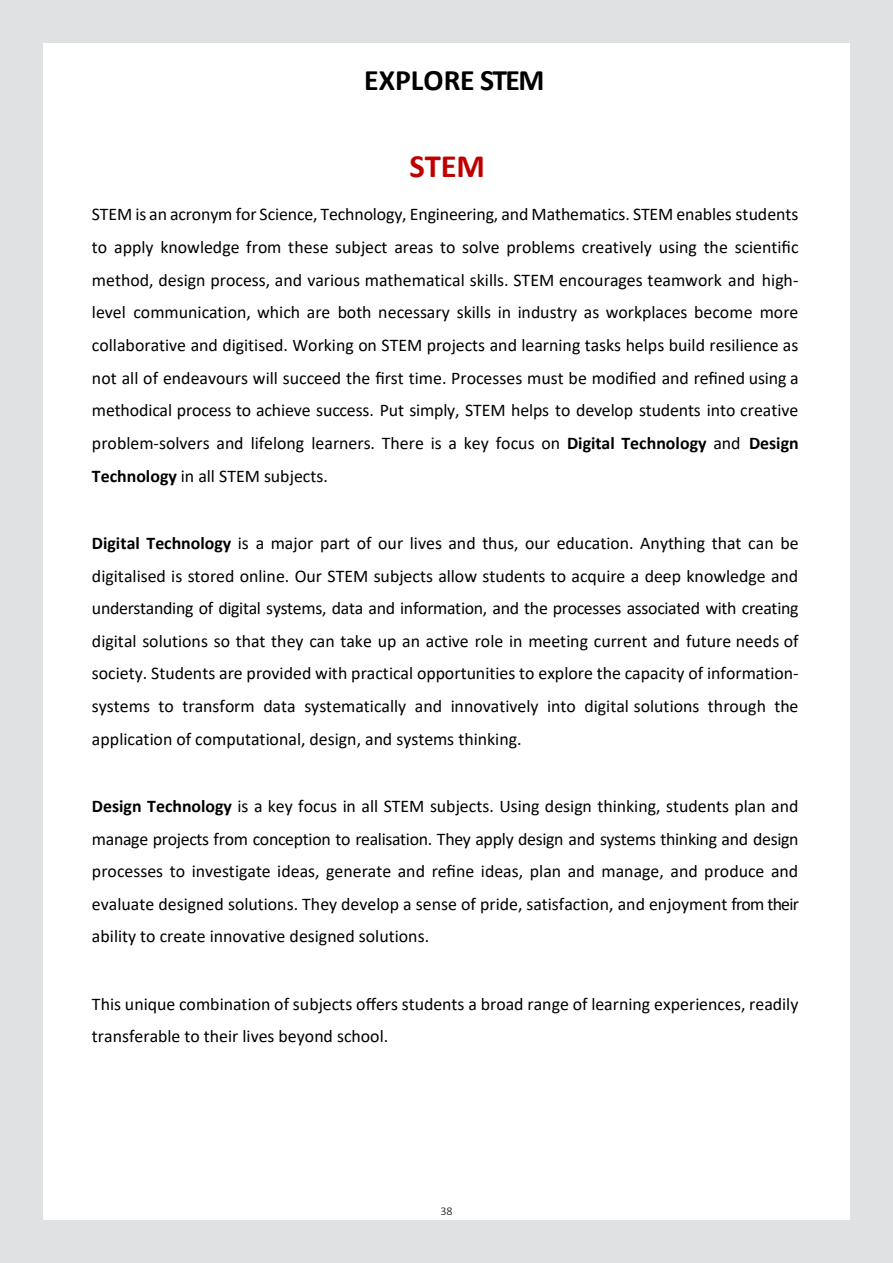
<style>
.page{position:relative;width:893px;height:1263px;background:#fff}
.page>*{position:absolute;margin:0;border:0;box-sizing:border-box;transform-origin:0 0}
.t1{font:700 32.55px "Calibri";color:#c00000}
.t2{font:700 29.7px "Calibri";letter-spacing:-.005em;color:#000}
.t3{font:17.85px/32.5px "Calibri";color:#000;text-align:justify}
.t4{font:300 12px "Calibri";color:#000}
.s1{font-weight:700}
</style>
<div class="page">
<div style="left:0;top:0;width:893px;height:43px;background:#e0e1e2"></div>
<div style="left:0;top:0;width:43px;height:1263px;background:#e0e1e2"></div>
<div style="left:850px;top:0;width:43px;height:1263px;background:#e0e1e2"></div>
<div style="left:0;top:1220px;width:893px;height:43px;background:#e0e1e2"></div>
<h2 class="t2" style="left:364px;top:59px;width:182px">EXPLORE STEM</h2>
<h1 class="t1" style="left:409px;top:143px;width:77px">STEM</h1>
<p class="t3" style="left:92px;top:198px;width:708px">STEM is an acronym for Science, Technology, Engineering, and Mathematics. STEM enables students to apply knowledge from these subject areas to solve problems creatively using the scientific method, design process, and various mathematical skills. STEM encourages teamwork and high&shy;level communication, which are both necessary skills in industry as workplaces become more collaborative and digitised. Working on STEM projects and learning tasks helps build resilience as not all of endeavours will succeed the first time. Processes must be modified and refined using a methodical process to achieve success. Put simply, STEM helps to develop students into creative problem-solvers and lifelong learners. There is a key focus on <span class="s1">Digital Technology</span> and <span class="s1">Design Technology</span> in all STEM subjects.</p>
<p class="t3" style="left:92px;top:526px;width:708px"><span class="s1">Digital Technology</span> is a major part of our lives and thus, our education. Anything that can be digitalised is stored online. Our STEM subjects allow students to acquire a deep knowledge and understanding of digital systems, data and information, and the processes associated with creating digital solutions so that they can take up an active role in meeting current and future needs of society. Students are provided with practical opportunities to explore the capacity of information&shy;systems to transform data systematically and innovatively into digital solutions through the application of computational, design, and systems thinking.</p>
<p class="t3" style="left:92px;top:789px;width:709px"><span class="s1">Design Technology</span> is a key focus in all STEM subjects. Using design thinking, students plan and manage projects from conception to realisation. They apply design and systems thinking and design processes to investigate ideas, generate and refine ideas, plan and manage, and produce and evaluate designed solutions. They develop a sense of pride, satisfaction, and enjoyment from their ability to create innovative designed solutions.</p>
<p class="t3" style="left:92px;top:987px;width:708px">This unique combination of subjects offers students a broad range of learning experiences, readily transferable to their lives beyond school.</p>
<p class="t4" style="left:440px;top:1203px;width:14px">38</p>
</div>
